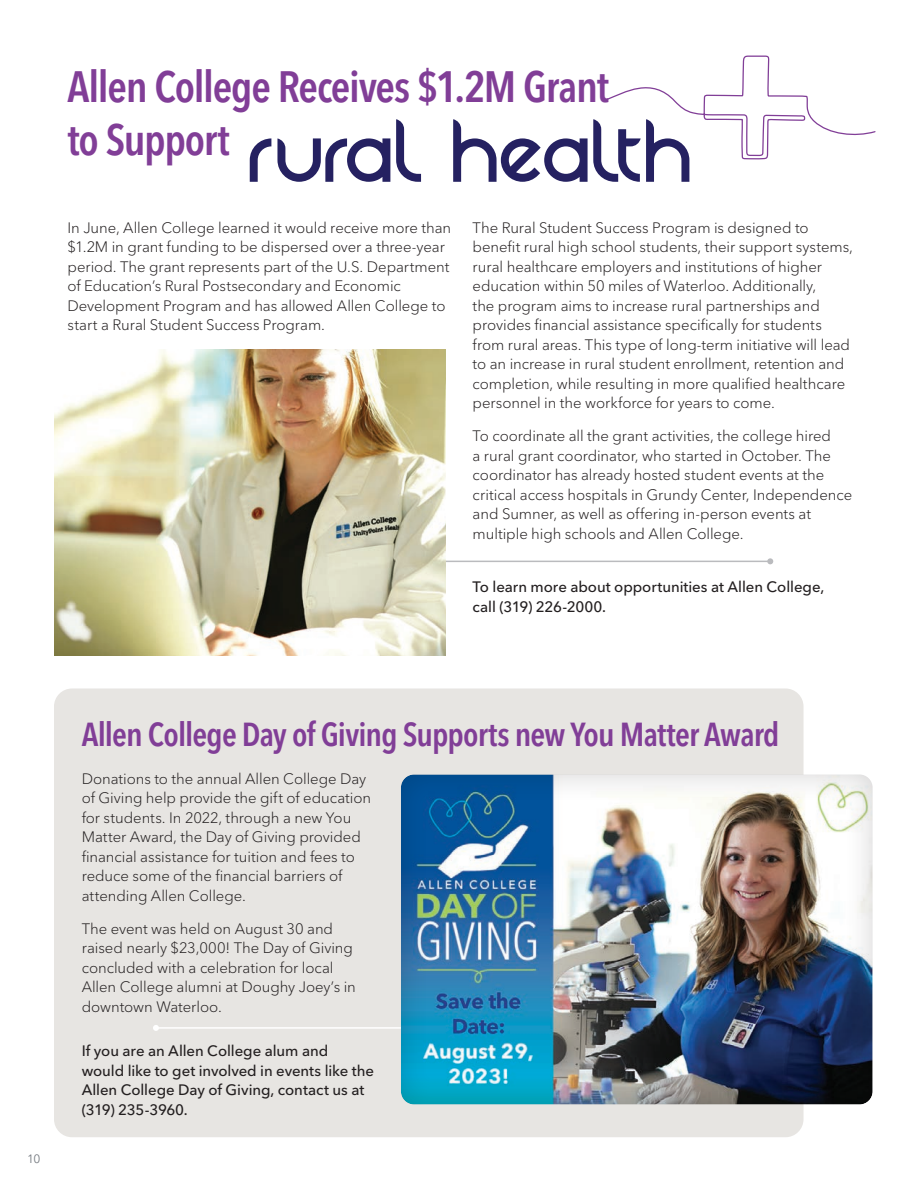
<style>
.page{position:relative;width:918px;height:1188px;background:#fff}
.page>*{position:absolute;margin:0;border:0;box-sizing:border-box;transform-origin:0 0}
.t1{font:600 condensed 43.5px/52.5px "Avenir Next LT Pro";letter-spacing:-.03em;color:#813e97}
.t2{font:600 condensed 33px "Avenir Next LT Pro";letter-spacing:-.025em;color:#813e97}
.t3{font:300 15px/19.5px "Avenir Next LT Pro";letter-spacing:-.005em;color:#231f20}
.t4{font:500 15px/19.5px "Avenir Next LT Pro";letter-spacing:-.005em;color:#231f20}
.t5{font:12px "Avenir Next LT Pro";color:#787d83}
</style>
<div class="page">
<svg style="left:250px;top:138px;width:21px;height:44px"></svg>
<svg style="left:277px;top:138px;width:113px;height:44px"></svg>
<svg style="left:396px;top:119px;width:25px;height:63px"></svg>
<svg style="left:453px;top:119px;width:153px;height:63px"></svg>
<div style="left:54px;top:688px;width:750px;height:449px;background:#e7e5e2;border-radius:18px"></div>
<hr style="left:156px;top:1027px;width:282px;height:2px;background:#fff">
<svg style="left:153px;top:1025px;width:6px;height:6px"></svg>
<div style="left:401px;top:773px;width:474px;height:333px;background:#231f20;opacity:.21"></div>
<hr style="left:315px;top:561px;width:455px;height:1px;background:#babbbe">
<svg style="left:767px;top:558px;width:6px;height:6px"></svg>
<img style="left:54px;top:350px;width:392px;height:305px">
<svg style="left:606px;top:55px;width:270px;height:127px"></svg>
<h1 class="t1" style="left:68px;top:61px;width:543px">Allen College Receives $1.2M Grant to Support</h1>
<p class="t3" style="left:68px;top:218px;width:385px">In June, Allen College learned it would receive more than $1.2M in grant funding to be dispersed over a three-year period. The grant represents part of the U.S. Department of Education’s Rural Postsecondary and Economic Development Program and has allowed Allen College to start a Rural Student Success Program.</p>
<p class="t3" style="left:473px;top:218px;width:382px">The Rural Student Success Program is designed to benefit rural high school students, their support systems, rural healthcare employers and institutions of higher education within 50 miles of Waterloo. Additionally,<br>the program aims to increase rural partnerships and provides financial assistance specifically for students from rural areas. This type of long-term initiative will lead to an increase in rural student enrollment, retention and completion, while resulting in more qualified healthcare personnel in the workforce for years to come.</p>
<p class="t3" style="left:473px;top:426px;width:381px">To coordinate all the grant activities, the college hired<br>a rural grant coordinator, who started in October. The coordinator has already hosted student events at the critical access hospitals in Grundy Center, Independence and Sumner, as well as offering in-person events at multiple high schools and Allen College.</p>
<p class="t4" style="left:473px;top:577px;width:353px">To learn more about opportunities at Allen College, call (319) 226-2000.</p>
<p class="t5" style="left:27px;top:1152px;width:15px">10</p>
<h2 class="t2" style="left:82px;top:714px;width:699px">Allen College Day of Giving Supports new You Matter Award</h2>
<p class="t3" style="left:82px;top:769px;width:291px">Donations to the annual Allen College Day of Giving help provide the gift of education for students. In 2022, through a new You Matter Award, the Day of Giving provided financial assistance for tuition and fees to reduce some of the financial barriers of attending Allen College.</p>
<p class="t3" style="left:82px;top:919px;width:276px">The event was held on August 30 and raised nearly $23,000! The Day of Giving concluded with a celebration for local Allen College alumni at Doughy Joey’s in downtown Waterloo.</p>
<p class="t4" style="left:82px;top:1041px;width:294px">If you are an Allen College alum and would like to get involved in events like the Allen College Day of Giving, contact us at (319) 235-3960.</p>
</div>
